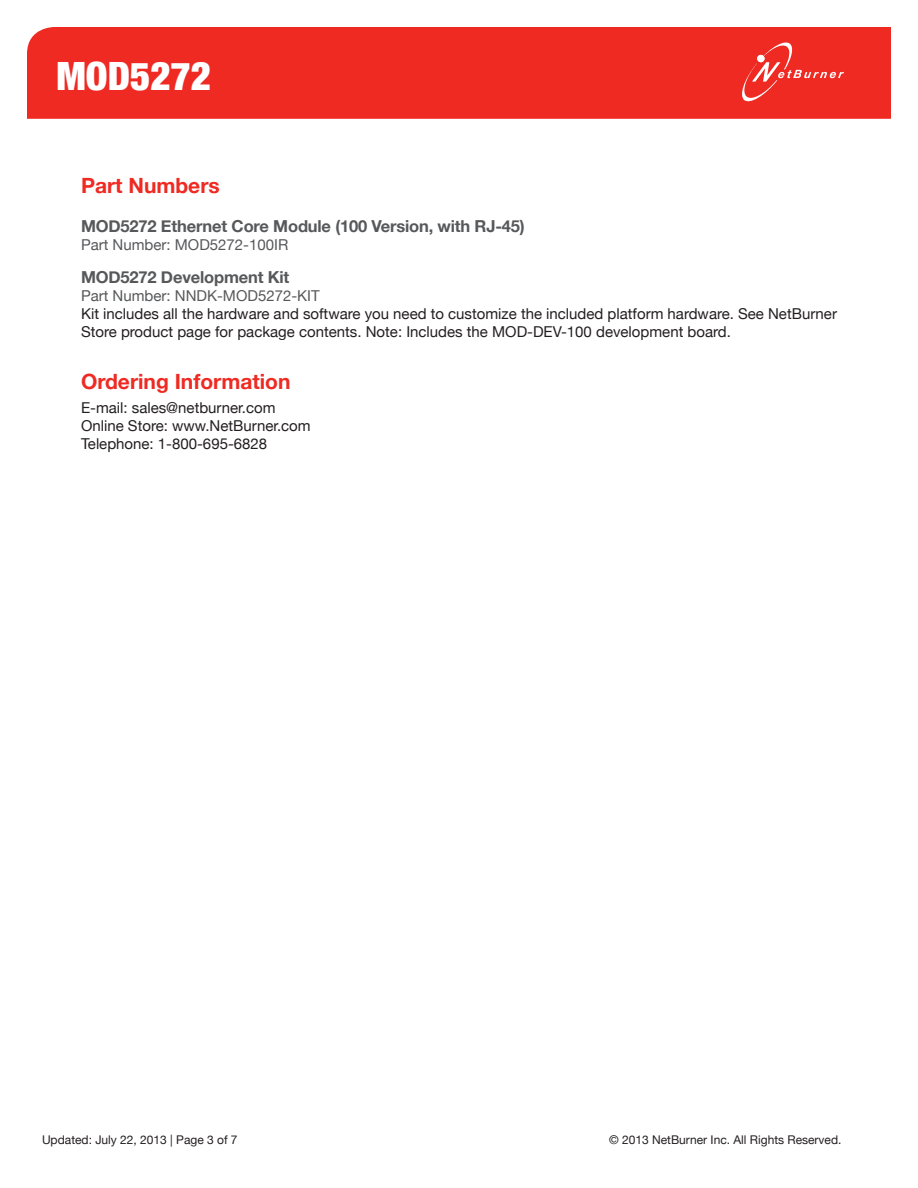
<style>
.page{position:relative;width:918px;height:1188px;background:#fff}
.page>*{position:absolute;margin:0;border:0;box-sizing:border-box;transform-origin:0 0}
.t1{font:900 condensed 39px "Helvetica Neue";color:#fff}
.t2{font:700 21px "Helvetica Neue";color:#ee2a23}
.t3{font:700 16.5px "Helvetica Neue";letter-spacing:-.01em;color:#57585a}
.t4{font:15px/18px "Helvetica Neue";color:#231f20}
.t5{font:15px "Helvetica Neue";color:#57585a}
.t6{font:12px "Helvetica Neue";color:#231f20}
</style>
<div class="page">
<div style="left:27px;top:27px;width:864px;height:92px;background:#ee2a23"></div>
<svg style="left:739px;top:39px;width:105px;height:66px;background:#ef3c36"></svg>
<h1 class="t1" style="left:56px;top:54px;width:156px">MOD5272</h1>
<h2 class="t2" style="left:81px;top:178px;width:140px">Part Numbers</h2>
<p class="t3" style="left:81px;top:220px;width:445px">MOD5272 Ethernet Core Module (100 Version, with RJ-45)</p>
<p class="t5" style="left:81px;top:238px;width:209px">Part Number: MOD5272-100IR</p>
<p class="t3" style="left:81px;top:271px;width:210px">MOD5272 Development Kit</p>
<p class="t5" style="left:81px;top:289px;width:240px">Part Number: NNDK-MOD5272-KIT</p>
<p class="t4" style="left:81px;top:306px;width:758px">Kit includes all the hardware and software you need to customize the included platform hardware. See NetBurner<br>Store product page for package contents. Note: Includes the MOD-DEV-100 development board.</p>
<h2 class="t2" style="left:81px;top:369px;width:211px">Ordering Information</h2>
<p class="t4" style="left:81px;top:400px;width:231px">E-mail: sales@netburner.com<br>Online Store: www.NetBurner.com<br>Telephone: 1-800-695-6828</p>
<p class="t6" style="left:42px;top:1134px;width:197px">Updated: July 22, 2013 | Page 3 of 7</p>
<p class="t6" style="left:609px;top:1134px;width:234px">© 2013 NetBurner Inc. All Rights Reserved.</p>
</div>
